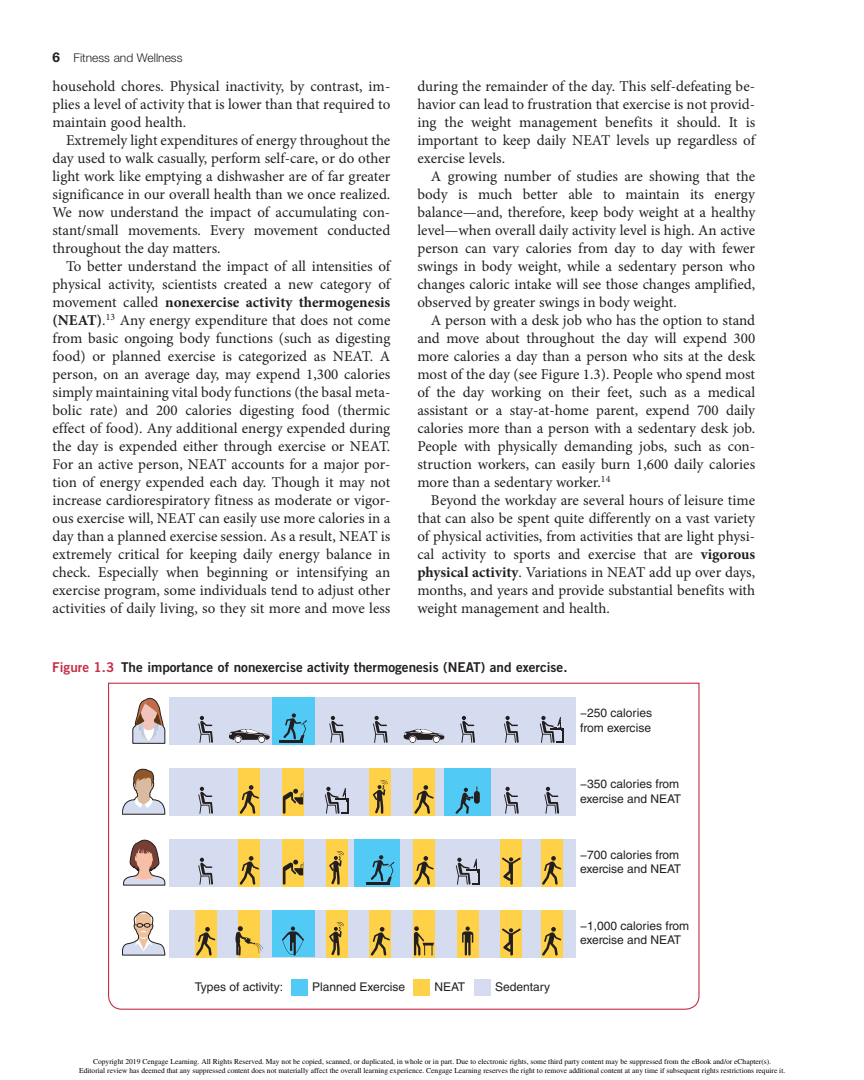
<style>
.page{position:relative;width:864px;height:1080px;background:#fff}
.page>*{position:absolute;margin:0;border:0;box-sizing:border-box;transform-origin:0 0}
.t1{font:15px "Minion Pro";color:#231f20}
.t2{font:700 15px "Minion Pro";color:#231f20}
.t3{font:13.5px "Trade Gothic LT Std Bd 2";color:#231f20}
.t4{font:12px/14.4px "Helvetica LT Std";color:#231f20}
.t5{font:300 12px "Helvetica Neue LT Std";color:#231f20}
.t6{font:7.5px/9.6px "Times";color:#000;text-align:center}
.s1{font-weight:700;font-size:13.5px}
.s2{font-weight:400}
.s3{font-weight:700}
.s4{color:#c52f46}
</style>
<div class="page">
<svg style="left:108px;top:682px;width:591px;height:328px"></svg>
<p class="t5" style="left:52px;top:50px;width:131px"><span class="s1">6</span> Fitness and Wellness</p>
<p class="t1" style="left:52px;top:76px;width:339px">household chores. Physical inactivity, by contrast, im-</p>
<p class="t1" style="left:52px;top:94px;width:339px">plies a level of activity that is lower than that required to</p>
<p class="t1" style="left:52px;top:112px;width:135px">maintain good health.</p>
<p class="t1" style="left:66px;top:130px;width:325px">Extremely light expenditures of energy throughout the</p>
<p class="t1" style="left:52px;top:148px;width:339px">day used to walk casually, perform self-care, or do other</p>
<p class="t1" style="left:52px;top:166px;width:339px">light work like emptying a dishwasher are of far greater</p>
<p class="t1" style="left:52px;top:184px;width:339px">significance in our overall health than we once realized.</p>
<p class="t1" style="left:52px;top:202px;width:339px">We now understand the impact of accumulating con-</p>
<p class="t1" style="left:52px;top:220px;width:339px">stant/small movements. Every movement conducted</p>
<p class="t1" style="left:52px;top:238px;width:170px">throughout the day matters.</p>
<p class="t1" style="left:66px;top:256px;width:325px">To better understand the impact of all intensities of</p>
<p class="t1" style="left:52px;top:274px;width:339px">physical activity, scientists created a new category of</p>
<p class="t2" style="left:52px;top:291px;width:339px"><span class="s2">movement called</span> nonexercise activity thermogenesis</p>
<p class="t1" style="left:52px;top:310px;width:339px"><span class="s3">(NEAT)</span>.<sup>13</sup> Any energy expenditure that does not come</p>
<p class="t1" style="left:52px;top:328px;width:339px">from basic ongoing body functions (such as digesting</p>
<p class="t1" style="left:52px;top:346px;width:339px">food) or planned exercise is categorized as NEAT. A</p>
<p class="t1" style="left:52px;top:364px;width:339px">person, on an average day, may expend 1,300 calories</p>
<p class="t1" style="left:52px;top:382px;width:339px">simply maintaining vital body functions (the basal meta-</p>
<p class="t1" style="left:52px;top:400px;width:339px">bolic rate) and 200 calories digesting food (thermic</p>
<p class="t1" style="left:52px;top:418px;width:339px">effect of food). Any additional energy expended during</p>
<p class="t1" style="left:52px;top:436px;width:339px">the day is expended either through exercise or NEAT.</p>
<p class="t1" style="left:52px;top:454px;width:339px">For an active person, NEAT accounts for a major por-</p>
<p class="t1" style="left:52px;top:472px;width:339px">tion of energy expended each day. Though it may not</p>
<p class="t1" style="left:52px;top:490px;width:339px">increase cardiorespiratory fitness as moderate or vigor-</p>
<p class="t1" style="left:52px;top:508px;width:339px">ous exercise will, NEAT can easily use more calories in a</p>
<p class="t1" style="left:52px;top:526px;width:339px">day than a planned exercise session. As a result, NEAT is</p>
<p class="t1" style="left:52px;top:544px;width:339px">extremely critical for keeping daily energy balance in</p>
<p class="t1" style="left:52px;top:562px;width:339px">check. Especially when beginning or intensifying an</p>
<p class="t1" style="left:52px;top:580px;width:339px">exercise program, some individuals tend to adjust other</p>
<p class="t1" style="left:52px;top:598px;width:339px">activities of daily living, so they sit more and move less</p>
<p class="t1" style="left:417px;top:76px;width:339px">during the remainder of the day. This self-defeating be-</p>
<p class="t1" style="left:417px;top:94px;width:339px">havior can lead to frustration that exercise is not provid-</p>
<p class="t1" style="left:417px;top:112px;width:339px">ing the weight management benefits it should. It is</p>
<p class="t1" style="left:417px;top:130px;width:339px">important to keep daily NEAT levels up regardless of</p>
<p class="t1" style="left:417px;top:148px;width:89px">exercise levels.</p>
<p class="t1" style="left:430px;top:166px;width:325px">A growing number of studies are showing that the</p>
<p class="t1" style="left:417px;top:184px;width:339px">body is much better able to maintain its energy</p>
<p class="t1" style="left:417px;top:202px;width:339px">balance—and, therefore, keep body weight at a healthy</p>
<p class="t1" style="left:417px;top:220px;width:339px">level—when overall daily activity level is high. An active</p>
<p class="t1" style="left:417px;top:238px;width:339px">person can vary calories from day to day with fewer</p>
<p class="t1" style="left:417px;top:256px;width:339px">swings in body weight, while a sedentary person who</p>
<p class="t1" style="left:417px;top:274px;width:339px">changes caloric intake will see those changes amplified,</p>
<p class="t1" style="left:417px;top:292px;width:261px">observed by greater swings in body weight.</p>
<p class="t1" style="left:430px;top:310px;width:326px">A person with a desk job who has the option to stand</p>
<p class="t1" style="left:417px;top:328px;width:339px">and move about throughout the day will expend 300</p>
<p class="t1" style="left:417px;top:346px;width:339px">more calories a day than a person who sits at the desk</p>
<p class="t1" style="left:417px;top:364px;width:339px">most of the day (see Figure 1.3). People who spend most</p>
<p class="t1" style="left:417px;top:382px;width:339px">of the day working on their feet, such as a medical</p>
<p class="t1" style="left:417px;top:400px;width:339px">assistant or a stay-at-home parent, expend 700 daily</p>
<p class="t1" style="left:417px;top:418px;width:339px">calories more than a person with a sedentary desk job.</p>
<p class="t1" style="left:417px;top:436px;width:339px">People with physically demanding jobs, such as con-</p>
<p class="t1" style="left:417px;top:454px;width:339px">struction workers, can easily burn 1,600 daily calories</p>
<p class="t1" style="left:417px;top:472px;width:194px">more than a sedentary worker.<sup>14</sup></p>
<p class="t1" style="left:430px;top:490px;width:326px">Beyond the workday are several hours of leisure time</p>
<p class="t1" style="left:417px;top:508px;width:339px">that can also be spent quite differently on a vast variety</p>
<p class="t1" style="left:417px;top:526px;width:339px">of physical activities, from activities that are light physi-</p>
<p class="t1" style="left:417px;top:544px;width:339px">cal activity to sports and exercise that are <span class="s3">vigorous</span></p>
<p class="t1" style="left:417px;top:562px;width:339px"><span class="s3">physical activity</span>. Variations in NEAT add up over days,</p>
<p class="t1" style="left:417px;top:580px;width:339px">months, and years and provide substantial benefits with</p>
<p class="t1" style="left:417px;top:598px;width:194px">weight management and health.</p>
<p class="t3" style="left:52px;top:659px;width:516px"><span class="s4">Figure 1.3</span> The importance of nonexercise activity thermogenesis (NEAT) and exercise.</p>
<p class="t4" style="left:580px;top:706px;width:73px">−250 calories from exercise</p>
<p class="t4" style="left:580px;top:777px;width:102px">−350 calories from exercise and NEAT</p>
<p class="t4" style="left:580px;top:848px;width:102px">−700 calories from exercise and NEAT</p>
<p class="t4" style="left:195px;top:979px;width:90px">Types of activity:</p>
<p class="t4" style="left:312px;top:979px;width:94px">Planned Exercise</p>
<p class="t4" style="left:434px;top:979px;width:32px">NEAT</p>
<p class="t4" style="left:495px;top:979px;width:56px">Sedentary</p>
<p class="t4" style="left:580px;top:919px;width:110px">−1,000 calories from exercise and NEAT</p>
<p class="t6" style="left:79px;top:1056px;width:707px">Copyright 2019 Cengage Learning. All Rights Reserved. May not be copied, scanned, or duplicated, in whole or in part. Due to electronic rights, some third party content may be suppressed from the eBook and/or eChapter(s).<br>Editorial review has deemed that any suppressed content does not materially affect the overall learning experience. Cengage Learning reserves the right to remove additional content at any time if subsequent rights restrictions require it.</p>
</div>
